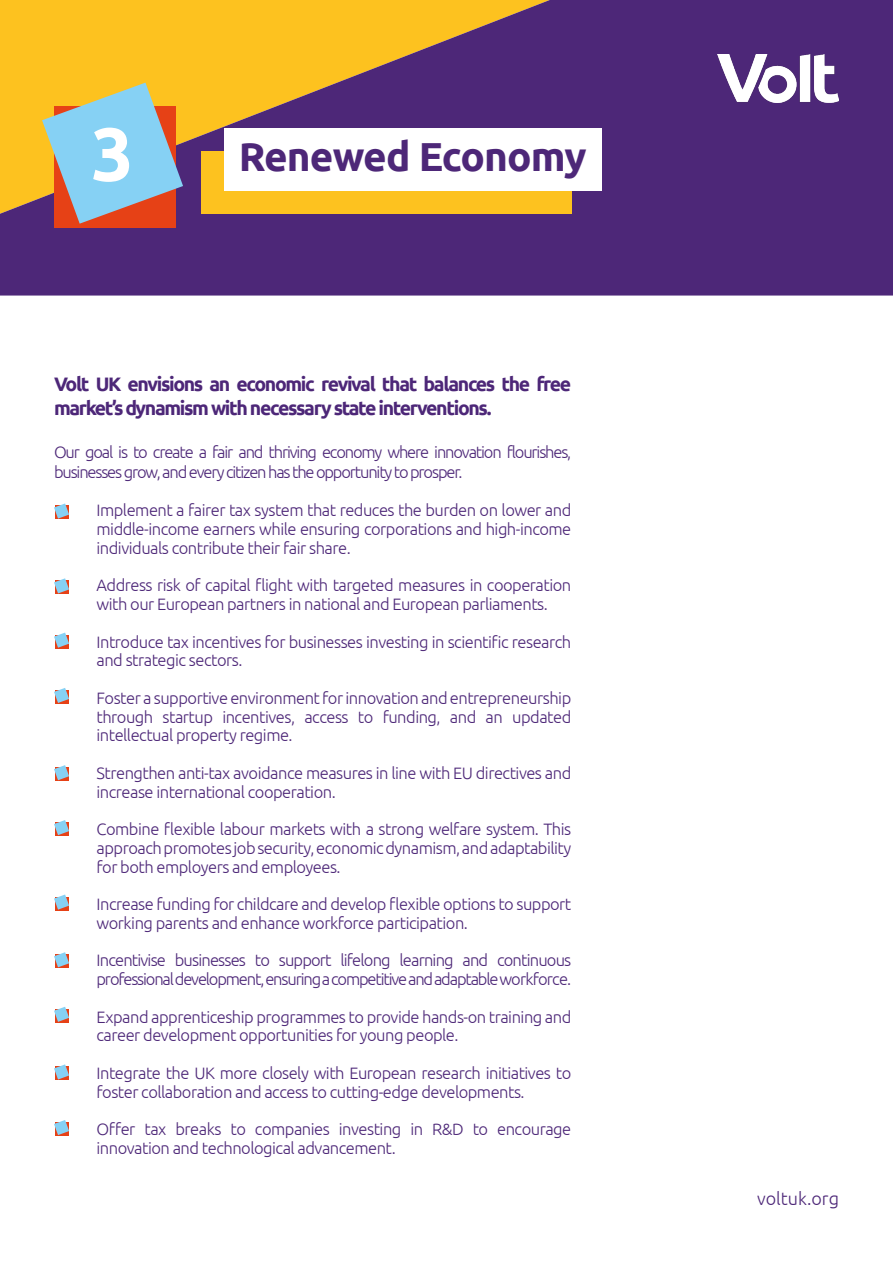
<style>
.page{position:relative;width:893px;height:1263px;background:#fff}
.page>*{position:absolute;margin:0;border:0;box-sizing:border-box;transform-origin:0 0}
.t1{font:700 75px "Ubuntu";color:#fff}
.t2{font:700 40.5px "Ubuntu";letter-spacing:-.02em;color:#4d2778}
.t3{font:700 19.5px/23.4px "Ubuntu";letter-spacing:-.07em;color:#4d2778}
.t4{font:300 18px "Ubuntu";color:#4d2778}
.t5{font:300 16.5px/18.8px "Ubuntu";letter-spacing:-.03em;color:#4d2778}
.t6{font:300 16.5px/18.8px "Ubuntu";letter-spacing:-.05em;color:#4d2778}
.t7{font:300 16.5px/19.8px "Ubuntu";letter-spacing:-.07em;color:#4d2778}
</style>
<div class="page">
<svg style="left:0;top:0;width:893px;height:296px;background:#754b64"></svg>
<div style="left:201px;top:152px;width:370px;height:62px;background:#fdc21f"></div>
<div style="left:224px;top:129px;width:377px;height:62px;background:#fff"></div>
<div style="left:54px;top:106px;width:121px;height:121px;background:#e64116"></div>
<svg style="left:42px;top:83px;width:141px;height:141px"></svg>
<img style="left:718px;top:54px;width:121px;height:48px">
<svg style="left:54px;top:503px;width:15px;height:16px"></svg>
<div style="left:55px;top:581px;width:13px;height:13px;background:#e64116"></div>
<svg style="left:54px;top:578px;width:15px;height:15px"></svg>
<svg style="left:54px;top:632px;width:15px;height:16px"></svg>
<svg style="left:54px;top:688px;width:15px;height:15px"></svg>
<div style="left:55px;top:768px;width:13px;height:13px;background:#e64116"></div>
<svg style="left:54px;top:765px;width:15px;height:15px"></svg>
<svg style="left:54px;top:820px;width:15px;height:15px"></svg>
<svg style="left:54px;top:894px;width:15px;height:16px"></svg>
<div style="left:55px;top:955px;width:13px;height:13px;background:#e64116"></div>
<svg style="left:54px;top:952px;width:15px;height:15px"></svg>
<svg style="left:54px;top:1007px;width:15px;height:15px"></svg>
<div style="left:55px;top:1067px;width:13px;height:13px;background:#e64116"></div>
<svg style="left:54px;top:1064px;width:15px;height:15px"></svg>
<svg style="left:54px;top:1120px;width:15px;height:15px"></svg>
<p class="t1" style="left:91px;top:109px;width:44px">3</p>
<p class="t2" style="left:239px;top:132px;width:349px">Renewed Economy</p>
<p class="t3" style="left:54px;top:373px;width:519px">Volt UK envisions an economic revival that balances the free market’s dynamism with necessary state interventions.</p>
<p class="t7" style="left:54px;top:442px;width:519px">Our goal is to create a fair and thriving economy where innovation flourishes, businesses grow, and every citizen has the opportunity to prosper.</p>
<p class="t5" style="left:97px;top:501px;width:476px;text-align:justify">Implement a fairer tax system that reduces the burden on lower and middle-income earners while ensuring corporations and high-income individuals contribute their fair share.</p>
<p class="t5" style="left:97px;top:576px;width:476px">Address risk of capital flight with targeted measures in cooperation with our European partners in national and European parliaments.</p>
<p class="t5" style="left:97px;top:632px;width:476px">Introduce tax incentives for businesses investing in scientific research and strategic sectors.</p>
<p class="t5" style="left:97px;top:688px;width:476px;text-align:justify">Foster a supportive environment for innovation and entrepreneurship through startup incentives, access to funding, and an updated intellectual property regime.</p>
<p class="t5" style="left:97px;top:763px;width:476px">Strengthen anti-tax avoidance measures in line with EU directives and increase international cooperation.</p>
<p class="t5" style="left:97px;top:819px;width:476px;text-align:justify">Combine flexible labour markets with a strong welfare system. This approach promotes job security, economic dynamism, and adaptability for both employers and employees.</p>
<p class="t5" style="left:97px;top:894px;width:476px">Increase funding for childcare and develop flexible options to support working parents and enhance workforce participation.</p>
<p class="t6" style="left:97px;top:951px;width:476px">Incentivise businesses to support lifelong learning and continuous professional development, ensuring a competitive and adaptable workforce.</p>
<p class="t5" style="left:97px;top:1007px;width:476px">Expand apprenticeship programmes to provide hands-on training and career development opportunities for young people.</p>
<p class="t5" style="left:97px;top:1063px;width:476px">Integrate the UK more closely with European research initiatives to foster collaboration and access to cutting-edge developments.</p>
<p class="t5" style="left:97px;top:1119px;width:476px">Offer tax breaks to companies investing in R&amp;D to encourage innovation and technological advancement.</p>
<p class="t4" style="left:757px;top:1188px;width:83px">voltuk.org</p>
</div>
